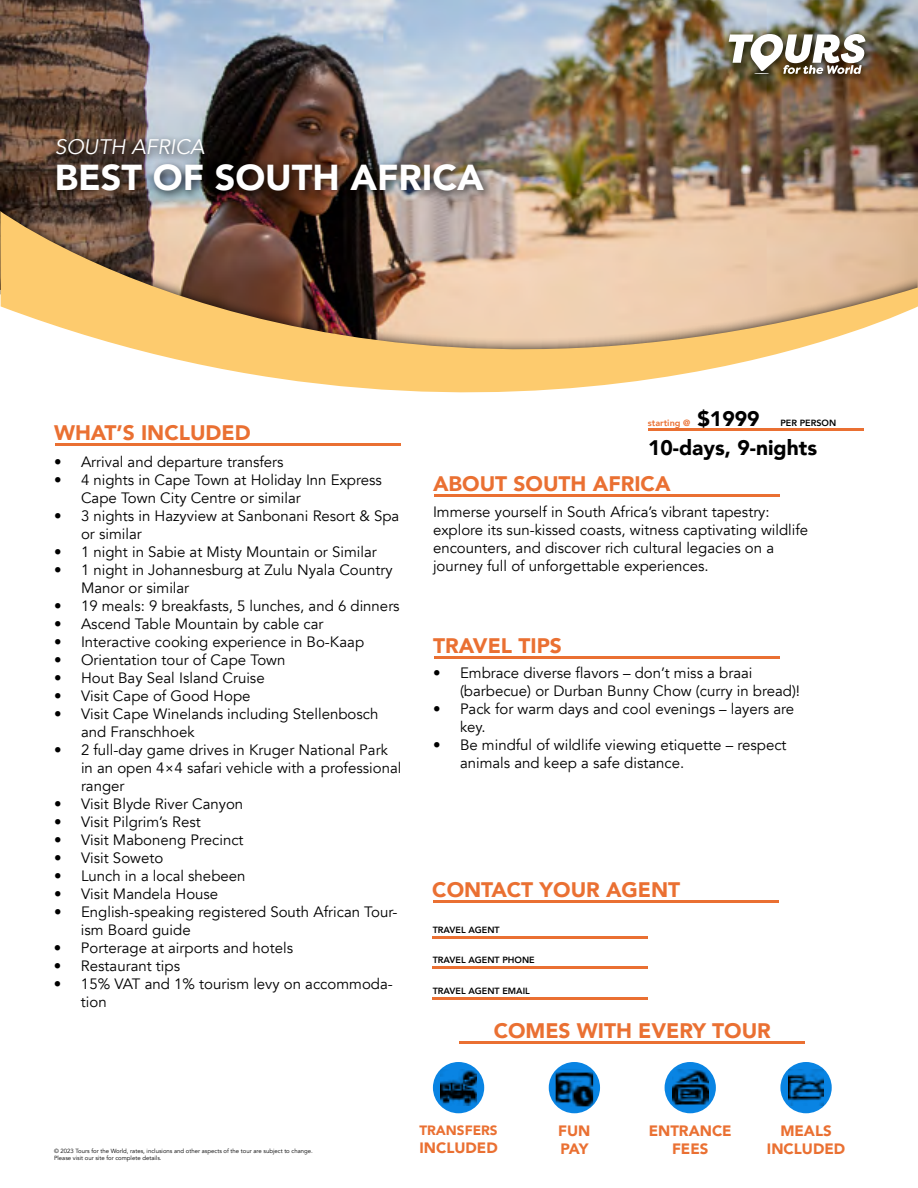
<style>
.page{position:relative;width:918px;height:1188px;background:#fff}
.page>*{position:absolute;margin:0;border:0;box-sizing:border-box;transform-origin:0 0}
.t1{font:900 36px "Avenir";color:#fff}
.t2{font:900 21px "Avenir";color:#ea7032}
.t3{font:900 21px/29.5px "Avenir";color:#000;text-align:center}
.t4{font:italic 21px "Avenir";color:#fff}
.t5{font:15px/18px "Avenir";color:#000}
.t6{font:900 15px/18px "Avenir";color:#ea7032}
.t7{font:900 13.5px "Avenir";color:#ea7032}
.t8{font:800 9px "Avenir";color:#000}
.t9{font:800 9px "Avenir";color:#ea7032}
.t10{font:6px/7.2px "Avenir";color:#000}
</style>
<div class="page">
<img style="left:0;top:0;width:918px;height:199px">
<img style="left:0;top:199px;width:918px;height:12px">
<svg style="left:0;top:211px;width:918px;height:220px"></svg>
<div style="left:723px;top:28px;width:151px;height:56px;background:#000;opacity:.75"></div>
<img style="left:729px;top:34px;width:137px;height:40px">
<div style="left:50px;top:135px;width:165px;height:30px;background:#000;opacity:.75"></div>
<hr style="left:55px;top:443px;width:346px;height:3px;background:#ea7032">
<hr style="left:434px;top:494px;width:346px;height:3px;background:#ea7032">
<hr style="left:434px;top:656px;width:346px;height:3px;background:#ea7032">
<hr style="left:648px;top:429px;width:215px;height:2px;background:#ea7032">
<hr style="left:433px;top:936px;width:215px;height:3px;background:#ea7032">
<hr style="left:433px;top:966px;width:215px;height:3px;background:#ea7032">
<hr style="left:433px;top:997px;width:215px;height:3px;background:#ea7032">
<hr style="left:459px;top:1041px;width:346px;height:3px;background:#ea7032">
<hr style="left:433px;top:900px;width:346px;height:2px;background:#ea7032">
<div style="left:433px;top:1062px;width:51px;height:51px;background:#0984e3;border-radius:50%"></div>
<img style="left:441px;top:1070px;width:35px;height:35px">
<svg style="left:549px;top:1062px;width:51px;height:51px"></svg>
<img style="left:556px;top:1069px;width:37px;height:37px">
<div style="left:665px;top:1062px;width:51px;height:51px;background:#0984e3;border-radius:50%"></div>
<img style="left:672px;top:1070px;width:36px;height:35px">
<div style="left:780px;top:1062px;width:52px;height:51px;background:#0984e3;border-radius:50%"></div>
<img style="left:788px;top:1070px;width:36px;height:35px">
<div style="left:51px;top:160px;width:443px;height:41px;background:#000;opacity:.75"></div>
<h2 class="t4" style="left:55px;top:134px;width:151px">SOUTH AFRICA</h2>
<h1 class="t1" style="left:55px;top:146px;width:431px">BEST OF SOUTH AFRICA</h1>
<h2 class="t2" style="left:54px;top:415px;width:198px">WHAT’S INCLUDED</h2>
<p class="t5" style="left:54px;top:454px;width:231px">• Arrival and departure transfers</p>
<p class="t5" style="left:81px;top:472px;width:302px;text-indent:-27px">• 4 nights in Cape Town at Holiday Inn Express<br>Cape Town City Centre or similar</p>
<p class="t5" style="left:81px;top:508px;width:320px;text-indent:-27px">• 3 nights in Hazyview at Sanbonani Resort &amp; Spa or similar</p>
<p class="t5" style="left:54px;top:544px;width:324px">• 1 night in Sabie at Misty Mountain or Similar</p>
<p class="t5" style="left:81px;top:562px;width:313px;text-indent:-27px">• 1 night in Johannesburg at Zulu Nyala Country<br>Manor or similar</p>
<p class="t5" style="left:54px;top:598px;width:347px">• 19 meals: 9 breakfasts, 5 lunches, and 6 dinners</p>
<p class="t5" style="left:54px;top:616px;width:271px">• Ascend Table Mountain by cable car</p>
<p class="t5" style="left:54px;top:634px;width:312px">• Interactive cooking experience in Bo-Kaap</p>
<p class="t5" style="left:54px;top:652px;width:233px">• Orientation tour of Cape Town</p>
<p class="t5" style="left:54px;top:670px;width:212px">• Hout Bay Seal Island Cruise</p>
<p class="t5" style="left:54px;top:688px;width:198px">• Visit Cape of Good Hope</p>
<p class="t5" style="left:81px;top:706px;width:299px;text-indent:-27px">• Visit Cape Winelands including Stellenbosch and Franschhoek</p>
<p class="t5" style="left:81px;top:742px;width:322px;text-indent:-27px">• 2 full-day game drives in Kruger National Park in an open 4×4 safari vehicle with a professional ranger</p>
<p class="t5" style="left:54px;top:796px;width:191px">• Visit Blyde River Canyon</p>
<p class="t5" style="left:54px;top:814px;width:148px">• Visit Pilgrim’s Rest</p>
<p class="t5" style="left:54px;top:832px;width:191px">• Visit Maboneng Precinct</p>
<p class="t5" style="left:54px;top:850px;width:111px">• Visit Soweto</p>
<p class="t5" style="left:54px;top:868px;width:193px">• Lunch in a local shebeen</p>
<p class="t5" style="left:54px;top:886px;width:166px">• Visit Mandela House</p>
<p class="t5" style="left:81px;top:904px;width:318px;text-indent:-27px">• English-speaking registered South African Tour&shy;ism Board guide</p>
<p class="t5" style="left:54px;top:940px;width:241px">• Porterage at airports and hotels</p>
<p class="t5" style="left:54px;top:958px;width:128px">• Restaurant tips</p>
<p class="t5" style="left:81px;top:976px;width:313px;text-indent:-27px">• 15% VAT and 1% tourism levy on accommoda&shy;tion</p>
<h2 class="t3" style="left:648px;top:403px;width:171px">$1999<br>10-days, 9-nights</h2>
<p class="t8" style="left:780px;top:415px;width:57px">PER PERSON</p>
<p class="t9" style="left:648px;top:415px;width:44px">starting @</p>
<h2 class="t2" style="left:433px;top:466px;width:239px">ABOUT SOUTH AFRICA</h2>
<p class="t5" style="left:433px;top:503px;width:377px">Immerse yourself in South Africa’s vibrant tapestry: explore its sun-kissed coasts, witness captivating wildlife encounters, and discover rich cultural legacies on a journey full of unforgettable experiences.</p>
<h2 class="t2" style="left:433px;top:628px;width:130px">TRAVEL TIPS</h2>
<p class="t5" style="left:460px;top:665px;width:342px;text-indent:-27px">• Embrace diverse flavors – don’t miss a braai (barbecue) or Durban Bunny Chow (curry in bread)!</p>
<p class="t5" style="left:460px;top:701px;width:336px;text-indent:-27px">• Pack for warm days and cool evenings – layers are key.</p>
<p class="t5" style="left:460px;top:737px;width:328px;text-indent:-27px">• Be mindful of wildlife viewing etiquette – respect animals and keep a safe distance.</p>
<h2 class="t2" style="left:432px;top:872px;width:250px">CONTACT YOUR AGENT</h2>
<p class="t8" style="left:433px;top:923px;width:68px">TRAVEL AGENT</p>
<p class="t8" style="left:433px;top:953px;width:103px">TRAVEL AGENT PHONE</p>
<p class="t8" style="left:433px;top:984px;width:99px">TRAVEL AGENT EMAIL</p>
<h2 class="t2" style="left:494px;top:1013px;width:279px">COMES WITH EVERY TOUR</h2>
<p class="t7" style="left:419px;top:1119px;width:80px">TRANSFERS</p>
<p class="t6" style="left:419px;top:1138px;width:80px">INCLUDED</p>
<p class="t6" style="left:558px;top:1122px;width:34px">FUN<br>PAY</p>
<p class="t6" style="left:649px;top:1122px;width:85px;text-align:center">ENTRANCE<br>FEES</p>
<p class="t6" style="left:780px;top:1122px;width:53px">MEALS</p>
<p class="t10" style="left:54px;top:1147px;width:260px">© 2023 Tours for the World, rates, inclusions and other aspects of the tour are subject to change.<br>Please visit our site for complete details.</p>
<p class="t6" style="left:767px;top:1140px;width:80px">INCLUDED</p>
</div>
